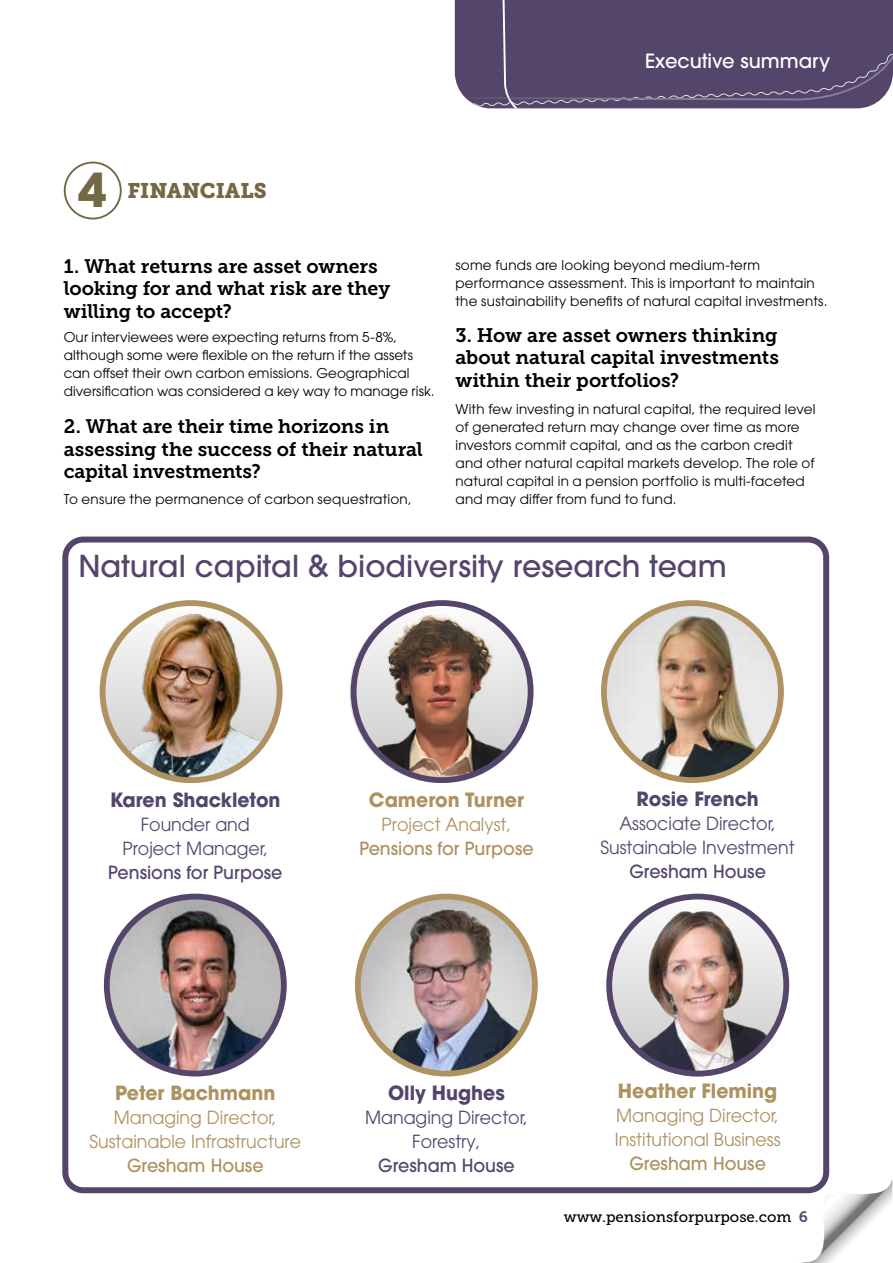
<style>
.page{position:relative;width:893px;height:1263px;background:#fff}
.page>*{position:absolute;margin:0;border:0;box-sizing:border-box;transform-origin:0 0}
.t1{font:500 30px "ITC Avant Garde Pro";color:#54456b}
.t2{font:21px "Museo Slab 900";letter-spacing:.005em;color:#726944}
.t3{font:19.5px/22.5px "Museo Slab 700";letter-spacing:-.005em;color:#000}
.t4{font:700 19.5px "ITC Avant Garde Pro";color:#ae9260}
.t5{font:700 19.5px "ITC Avant Garde Pro";color:#54456b}
.t6{font:500 19.5px "ITC Avant Garde Pro";color:#fff}
.t7{font:18px/24px "ITC Avant Garde Pro";color:#ae9260;text-align:center}
.t8{font:18px/24px "ITC Avant Garde Pro";color:#54456b;text-align:center}
.t9{font:500 18px "ITC Avant Garde Pro";color:#54456b}
.t10{font:500 18px "ITC Avant Garde Pro";color:#ae9260}
.t11{font:15px "Museo Slab 500";color:#000}
.t12{font:13.5px/18px "ITC Avant Garde Pro";letter-spacing:.015em;color:#000}
.s1{font-family:"ITC Avant Garde Pro";font-weight:700;font-size:46.5px}
.s2{font-family:"Museo Slab 700";color:#54456b}
</style>
<div class="page">
<div style="left:62px;top:536px;width:767px;height:657px;border:6px solid #54456b;border-radius:18px"></div>
<svg style="left:606px;top:894px;width:183px;height:182px"></svg>
<svg style="left:349px;top:600px;width:183px;height:183px"></svg>
<svg style="left:100px;top:600px;width:183px;height:183px"></svg>
<div style="left:64px;top:162px;width:58px;height:57px;border:2px solid #726944;border-radius:50%"></div>
<img style="left:103px;top:603px;width:177px;height:177px;border-radius:89px">
<div style="left:100px;top:600px;width:182px;height:183px;border:6px solid #ae9260;border-radius:50%"></div>
<img style="left:354px;top:610px;width:168px;height:170px">
<div style="left:351px;top:600px;width:183px;height:183px;border:6px solid #54456b;border-radius:50%"></div>
<img style="left:604px;top:603px;width:177px;height:177px;border-radius:89px">
<div style="left:601px;top:600px;width:183px;height:183px;border:6px solid #ae9260;border-radius:50%"></div>
<img style="left:107px;top:896px;width:177px;height:177px;border-radius:89px">
<div style="left:104px;top:894px;width:183px;height:182px;border:6px solid #54456b;border-radius:50%"></div>
<img style="left:358px;top:897px;width:177px;height:176px">
<div style="left:355px;top:894px;width:183px;height:182px;border:6px solid #ae9260;border-radius:50%"></div>
<img style="left:609px;top:896px;width:177px;height:177px;border-radius:89px">
<div style="left:606px;top:894px;width:183px;height:182px;border:6px solid #54456b;border-radius:50%"></div>
<div style="left:455px;top:0;width:438px;height:108px;background:#54456b"></div>
<svg style="left:796px;top:1179px;width:96px;height:84px"></svg>
<h3 class="t6" style="left:645px;top:48px;width:187px">Executive summary</h3>
<h2 class="t2" style="left:78px;top:178px;width:190px"><span class="s1">4</span> FINANCIALS</h2>
<h3 class="t3" style="left:64px;top:255px;width:328px">1. What returns are asset owners looking for and what risk are they willing to accept?</h3>
<p class="t12" style="left:64px;top:328px;width:372px">Our interviewees were expecting returns from 5-8%, although some were flexible on the return if the assets can offset their own carbon emissions. Geographical diversification was considered a key way to manage risk.</p>
<h3 class="t3" style="left:64px;top:415px;width:361px">2. What are their time horizons in assessing the success of their natural capital investments?</h3>
<p class="t12" style="left:64px;top:490px;width:349px">To ensure the permanence of carbon sequestration,</p>
<p class="t12" style="left:455px;top:256px;width:373px">some funds are looking beyond medium-term performance assessment. This is important to maintain the sustainability benefits of natural capital investments.</p>
<h3 class="t3" style="left:455px;top:324px;width:325px;text-align:justify">3. How are asset owners thinking about natural capital investments within their portfolios?</h3>
<p class="t12" style="left:455px;top:400px;width:361px">With few investing in natural capital, the required level of generated return may change over time as more investors commit capital, and as the carbon credit and other natural capital markets develop. The role of natural capital in a pension portfolio is multi-faceted and may differ from fund to fund.</p>
<h1 class="t1" style="left:78px;top:546px;width:650px">Natural capital &amp; biodiversity research team</h1>
<h3 class="t5" style="left:110px;top:787px;width:172px">Karen Shackleton</h3>
<h3 class="t8" style="left:122px;top:812px;width:147px">Founder and<br>Project Manager,</h3>
<h3 class="t9" style="left:108px;top:861px;width:176px">Pensions for Purpose</h3>
<h3 class="t4" style="left:369px;top:787px;width:157px">Cameron Turner</h3>
<h3 class="t7" style="left:382px;top:812px;width:131px">Project Analyst,</h3>
<h3 class="t10" style="left:359px;top:837px;width:176px">Pensions for Purpose</h3>
<h3 class="t5" style="left:636px;top:786px;width:124px">Rosie French</h3>
<h3 class="t8" style="left:601px;top:811px;width:196px">Associate Director,<br>Sustainable Investment</h3>
<h3 class="t9" style="left:629px;top:860px;width:138px">Gresham House</h3>
<h3 class="t4" style="left:115px;top:1079px;width:162px">Peter Bachmann</h3>
<h3 class="t7" style="left:90px;top:1105px;width:213px">Managing Director,<br>Sustainable Infrastructure</h3>
<h3 class="t10" style="left:127px;top:1153px;width:138px">Gresham House</h3>
<h3 class="t5" style="left:388px;top:1079px;width:118px">Olly Hughes</h3>
<h3 class="t8" style="left:365px;top:1105px;width:164px">Managing Director,<br>Forestry,</h3>
<h3 class="t9" style="left:378px;top:1153px;width:138px">Gresham House</h3>
<h3 class="t4" style="left:618px;top:1078px;width:161px">Heather Fleming</h3>
<h3 class="t7" style="left:615px;top:1103px;width:167px;text-align:left">Managing Director,<br>Institutional Business</h3>
<h3 class="t10" style="left:629px;top:1152px;width:138px">Gresham House</h3>
<p class="t11" style="left:564px;top:1208px;width:246px">www.pensionsforpurpose.com <span class="s2">6</span></p>
</div>
